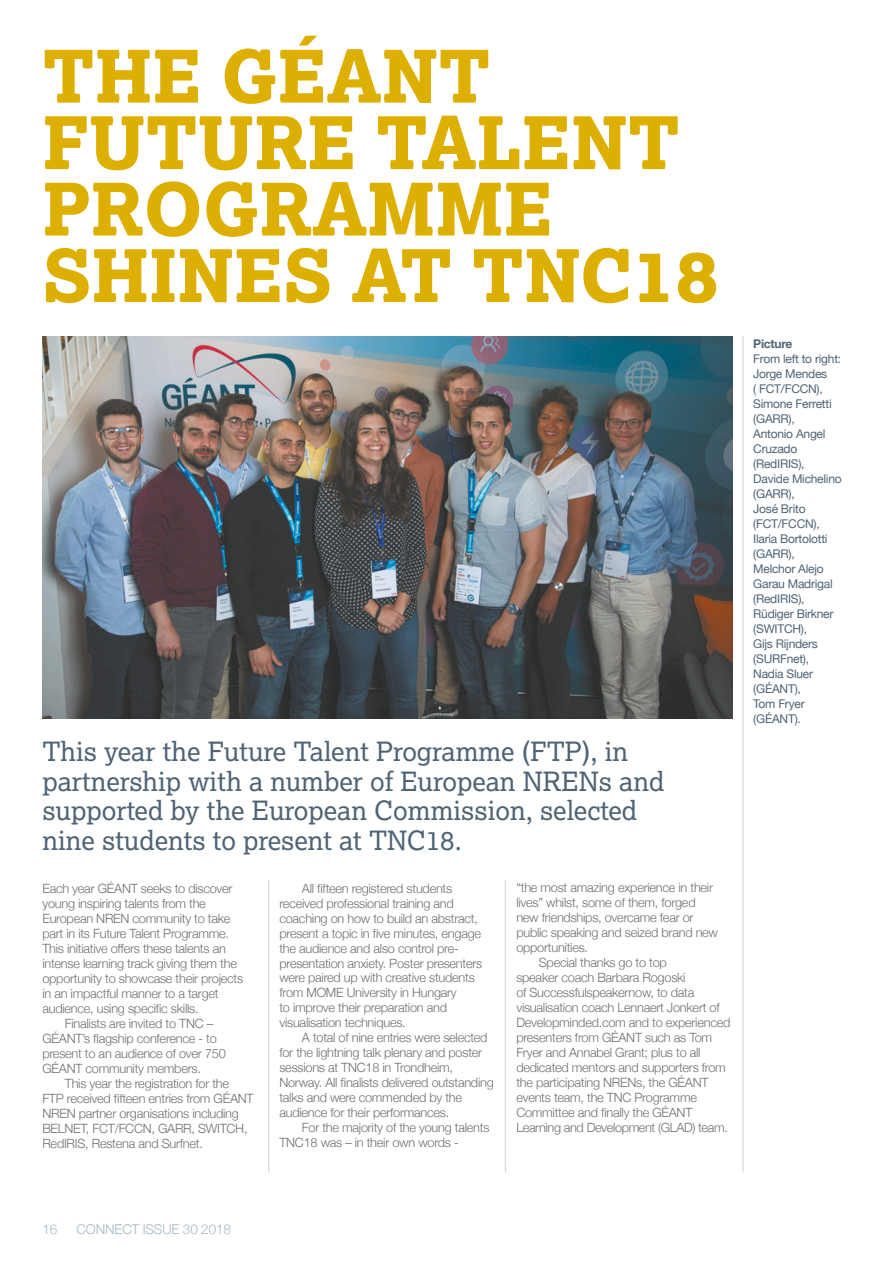
<style>
.page{position:relative;width:893px;height:1263px;background:#fff}
.page>*{position:absolute;margin:0;border:0;box-sizing:border-box;transform-origin:0 0}
.t1{font:800 72.45px/66.4px "Lexia";color:#ddaf00}
.t2{font:26.55px/29.5px "Lexia";color:#4f6374}
.t3{font:300 13.5px "Helvetica Neue";letter-spacing:-.01em;color:#a6b8c6}
.t4{font:300 12.75px/15px "Helvetica Neue";letter-spacing:-.02em;color:#706f6f}
.t5{font:12px/15px "Helvetica Neue";letter-spacing:-.02em;color:#4f6374}
.t6{font:700 12px "Helvetica Neue";letter-spacing:-.02em;color:#4f6374}
</style>
<div class="page">
<img style="left:42px;top:336px;width:690px;height:383px">
<hr style="left:505px;top:880px;width:1px;height:292px;background:#cdd1d2">
<hr style="left:743px;top:336px;width:1px;height:836px;background:#cdd1d2">
<hr style="left:268px;top:880px;width:1px;height:292px;background:#cdd1d2">
<h1 class="t1" style="left:42px;top:42px;width:677px">THE GÉANT<br>FUTURE TALENT<br>PROGRAMME<br>SHINES AT TNC18</h1>
<h2 class="t2" style="left:42px;top:736px;width:623px">This year the Future Talent Programme (FTP), in partnership with a number of European NRENs and supported by the European Commission, selected nine students to present at TNC18.</h2>
<p class="t4" style="left:42px;top:880px;width:192px">Each year GÉANT seeks to discover</p>
<p class="t4" style="left:42px;top:895px;width:165px">young inspiring talents from the</p>
<p class="t4" style="left:42px;top:910px;width:190px">European NREN community to take</p>
<p class="t4" style="left:42px;top:925px;width:188px">part in its Future Talent Programme.</p>
<p class="t4" style="left:42px;top:940px;width:185px">This initiative offers these talents an</p>
<p class="t4" style="left:42px;top:955px;width:196px">intense learning track giving them the</p>
<p class="t4" style="left:42px;top:970px;width:202px">opportunity to showcase their projects</p>
<p class="t4" style="left:42px;top:984px;width:178px">in an impactful manner to a target</p>
<p class="t4" style="left:42px;top:999px;width:158px">audience, using specific skills.</p>
<p class="t4" style="left:65px;top:1014px;width:150px">Finalists are invited to TNC –</p>
<p class="t4" style="left:42px;top:1029px;width:176px">GÉANT’s flagship conference - to</p>
<p class="t4" style="left:42px;top:1044px;width:185px">present to an audience of over 750</p>
<p class="t4" style="left:42px;top:1059px;width:160px">GÉANT community members.</p>
<p class="t4" style="left:65px;top:1074px;width:166px">This year the registration for the</p>
<p class="t4" style="left:42px;top:1089px;width:213px">FTP received fifteen entries from GÉANT</p>
<p class="t4" style="left:42px;top:1104px;width:198px">NREN partner organisations including</p>
<p class="t4" style="left:42px;top:1119px;width:207px">BELNET, FCT/FCCN, GARR, SWITCH,</p>
<p class="t4" style="left:42px;top:1134px;width:162px">RedIRIS, Restena and Surfnet.</p>
<p class="t4" style="left:279px;top:879px;width:204px;text-indent:23px">All fifteen registered students received professional training and coaching on how to build an abstract, present a topic in five minutes, engage the audience and also control pre&shy;presentation anxiety. Poster presenters were paired up with creative students from MOME University in Hungary<br>to improve their preparation and visualisation techniques.</p>
<p class="t4" style="left:279px;top:1029px;width:216px;text-indent:23px">A total of nine entries were selected for the lightning talk plenary and poster sessions at TNC18 in Trondheim, Norway. All finalists delivered outstanding talks and were commended by the audience for their performances.</p>
<p class="t4" style="left:279px;top:1119px;width:212px;text-indent:23px">For the majority of the young talents<br>TNC18 was – in their own words -</p>
<p class="t4" style="left:516px;top:879px;width:198px">“the most amazing experience in their</p>
<p class="t4" style="left:516px;top:894px;width:181px">lives” whilst, some of them, forged</p>
<p class="t4" style="left:516px;top:909px;width:179px">new friendships, overcame fear or</p>
<p class="t4" style="left:516px;top:924px;width:203px">public speaking and seized brand new</p>
<p class="t4" style="left:516px;top:939px;width:73px">opportunities.</p>
<p class="t4" style="left:539px;top:954px;width:130px">Special thanks go to top</p>
<p class="t4" style="left:516px;top:969px;width:171px">speaker coach Barbara Rogoski</p>
<p class="t4" style="left:516px;top:984px;width:179px">of Successfulspeakernow, to data</p>
<p class="t4" style="left:516px;top:999px;width:205px">visualisation coach Lennaert Jonkert of</p>
<p class="t4" style="left:516px;top:1014px;width:216px">Developminded.com and to experienced</p>
<p class="t4" style="left:516px;top:1029px;width:197px">presenters from GÉANT such as Tom</p>
<p class="t4" style="left:516px;top:1044px;width:186px">Fryer and Annabel Grant; plus to all</p>
<p class="t4" style="left:516px;top:1059px;width:211px">dedicated mentors and supporters from</p>
<p class="t4" style="left:516px;top:1074px;width:194px">the participating NRENs, the GÉANT</p>
<p class="t4" style="left:516px;top:1089px;width:182px">events team, the TNC Programme</p>
<p class="t4" style="left:516px;top:1104px;width:178px">Committee and finally the GÉANT</p>
<p class="t4" style="left:516px;top:1119px;width:213px">Learning and Development (GLAD) team.</p>
<p class="t6" style="left:753px;top:334px;width:41px">Picture</p>
<p class="t5" style="left:753px;top:352px;width:90px">From left to right:<br>Jorge Mendes<br>( FCT/FCCN),<br>Simone Ferretti (GARR),<br>Antonio Angel<br>Cruzado (RedIRIS),<br>Davide Michelino (GARR),<br>José Brito (FCT/FCCN),<br>Ilaria Bortolotti (GARR),<br>Melchor Alejo<br>Garau Madrigal (RedIRIS),<br>Rüdiger Birkner (SWITCH),<br>Gijs Rijnders (SURFnet),<br>Nadia Sluer (GÉANT),<br>Tom Fryer (GÉANT).</p>
<p class="t3" style="left:43px;top:1218px;width:16px">16</p>
<p class="t3" style="left:77px;top:1218px;width:156px">CONNECT ISSUE 30 2018</p>
</div>
